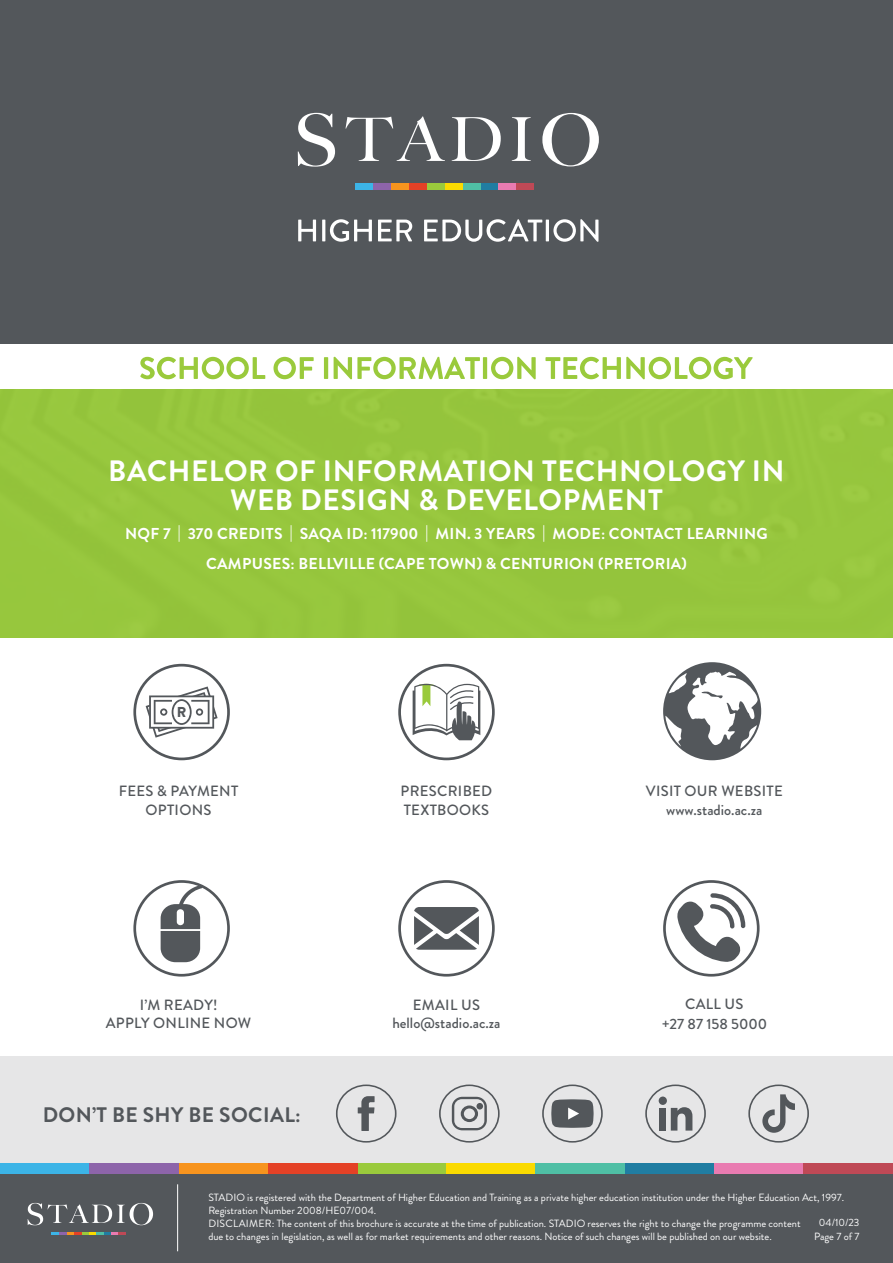
<style>
.page{position:relative;width:893px;height:1263px;background:#fff}
.page>*{position:absolute;margin:0;border:0;box-sizing:border-box;transform-origin:0 0}
.t1{font:700 29.4px/29.4px "Brandon Grotesque";letter-spacing:.02em;color:#fff;text-align:center}
.t2{font:700 21px/36px "Brandon Grotesque";letter-spacing:.02em;color:#fff;text-align:center}
.t3{font:700 21px "Brandon Grotesque";letter-spacing:.02em;color:#53575b}
.t4{font:700 15.75px/29.4px "Brandon Grotesque";letter-spacing:.02em;color:#fff;text-align:center}
.t5{font:500 14.85px/18.9px "Brandon Grotesque";letter-spacing:.02em;color:#53575b;text-align:center}
.t6{font:500 14.85px/20.2px "Brandon Grotesque";color:#53575b;text-align:center}
.t7{font:900 14.4px "Brandon Grotesque";color:#53575b}
.t8{font:10.5px/12.8px "Brandon Grotesque";color:#fff}
</style>
<div class="page">
<div style="left:0;top:1172px;width:893px;height:91px;background:#53575b"></div>
<hr style="left:177px;top:1184px;width:1px;height:67px;background:#fff">
<svg style="left:28px;top:1203px;width:125px;height:22px"></svg>
<svg style="left:52px;top:1232px;width:74px;height:3px"></svg>
<div style="left:357px;top:1163px;width:89px;height:11px;background:#9aca3c"></div>
<div style="left:179px;top:1163px;width:89px;height:11px;background:#f7941e"></div>
<div style="left:625px;top:1163px;width:89px;height:11px;background:#207da2"></div>
<div style="left:0;top:1163px;width:89px;height:11px;background:#3cb4e7"></div>
<div style="left:89px;top:1163px;width:90px;height:11px;background:#8d64aa"></div>
<div style="left:268px;top:1163px;width:89px;height:11px;background:#e44126"></div>
<div style="left:446px;top:1163px;width:90px;height:11px;background:#fada00"></div>
<div style="left:536px;top:1163px;width:89px;height:11px;background:#4fbfa5"></div>
<div style="left:714px;top:1163px;width:90px;height:11px;background:#e97bb1"></div>
<div style="left:804px;top:1163px;width:89px;height:11px;background:#bf4956"></div>
<div style="left:0;top:1056px;width:893px;height:107px;background:#e6e6e7"></div>
<svg style="left:336px;top:1084px;width:60px;height:58px"></svg>
<svg style="left:439px;top:1084px;width:61px;height:58px"></svg>
<svg style="left:161px;top:885px;width:42px;height:77px"></svg>
<div style="left:133px;top:880px;width:97px;height:96px;border:3px solid #53575b;border-radius:50%"></div>
<svg style="left:677px;top:893px;width:68px;height:69px"></svg>
<div style="left:663px;top:880px;width:97px;height:96px;border:3px solid #53575b;border-radius:50%"></div>
<svg style="left:414px;top:907px;width:65px;height:43px"></svg>
<div style="left:398px;top:880px;width:97px;height:96px;border:3px solid #53575b;border-radius:50%"></div>
<svg style="left:663px;top:662px;width:98px;height:98px"></svg>
<svg style="left:413px;top:684px;width:67px;height:56px"></svg>
<div style="left:398px;top:664px;width:97px;height:96px;border:3px solid #53575b;border-radius:50%"></div>
<div style="left:133px;top:664px;width:97px;height:96px;border:3px solid #53575b;border-radius:50%"></div>
<svg style="left:146px;top:686px;width:72px;height:52px"></svg>
<svg style="left:645px;top:1084px;width:61px;height:58px"></svg>
<svg style="left:542px;top:1084px;width:61px;height:58px"></svg>
<div style="left:0;top:345px;width:893px;height:293px;background:#9aca3c"></div>
<div style="left:0;top:0;width:893px;height:345px;background:#53575b"></div>
<div style="left:0;top:344px;width:893px;height:45px;background:#fff"></div>
<svg style="left:140px;top:357px;width:125px;height:22px"></svg>
<svg style="left:273px;top:357px;width:41px;height:22px"></svg>
<hr style="left:324px;top:357px;width:4px;height:22px;background:#9aca3c">
<svg style="left:334px;top:357px;width:146px;height:22px"></svg>
<hr style="left:483px;top:357px;width:4px;height:22px;background:#9aca3c">
<svg style="left:491px;top:357px;width:45px;height:22px"></svg>
<svg style="left:545px;top:357px;width:208px;height:22px"></svg>
<svg style="left:298px;top:113px;width:203px;height:71px"></svg>
<svg style="left:511px;top:117px;width:20px;height:44px"></svg>
<svg style="left:542px;top:113px;width:57px;height:54px"></svg>
<div style="left:427px;top:184px;width:18px;height:6px;background:#9aca3c"></div>
<div style="left:391px;top:184px;width:18px;height:6px;background:#f7941e"></div>
<div style="left:481px;top:184px;width:17px;height:6px;background:#207da2"></div>
<div style="left:355px;top:184px;width:18px;height:6px;background:#3cb4e7"></div>
<div style="left:373px;top:184px;width:18px;height:6px;background:#8d64aa"></div>
<div style="left:409px;top:184px;width:18px;height:6px;background:#e44126"></div>
<div style="left:445px;top:184px;width:18px;height:6px;background:#fada00"></div>
<div style="left:463px;top:184px;width:18px;height:6px;background:#4fbfa5"></div>
<div style="left:498px;top:184px;width:18px;height:6px;background:#e97bb1"></div>
<div style="left:516px;top:184px;width:18px;height:6px;background:#bf4956"></div>
<svg style="left:298px;top:220px;width:18px;height:21px"></svg>
<hr style="left:322px;top:220px;width:3px;height:21px;background:#fff">
<svg style="left:330px;top:219px;width:42px;height:23px"></svg>
<svg style="left:378px;top:220px;width:34px;height:21px"></svg>
<svg style="left:424px;top:219px;width:118px;height:23px"></svg>
<hr style="left:546px;top:220px;width:3px;height:21px;background:#fff">
<svg style="left:553px;top:219px;width:45px;height:23px"></svg>
<svg style="left:748px;top:1084px;width:61px;height:58px"></svg>
<h2 class="t2" style="left:174px;top:450px;width:546px">NQF 7 | 365 CREDITS | SAQA ID: 117900 | MIN. 3 YEARS<br>CAMPUSES: BELLVILLE</h2>
<h3 class="t4" style="left:162px;top:452px;width:574px">UNASSISTED ONLINE LEARNING | CREDITS: CERTIFICATE OF COMPLETION |<br>LANGUAGE: ENGLISH</h3>
<h1 class="t1" style="left:108px;top:456px;width:678px">BACHELOR OF INFORMATION TECHNOLOGY IN<br>WEB DESIGN &amp; DEVELOPMENT</h1>
<h3 class="t4" style="left:125px;top:520px;width:644px">NQF 7 | 370 CREDITS | SAQA ID: 117900 | MIN. 3 YEARS | MODE: CONTACT LEARNING<br>CAMPUSES: BELLVILLE (CAPE TOWN) &amp; CENTURION (PRETORIA)</h3>
<h3 class="t7" style="left:177px;top:701px;width:11px">R</h3>
<h3 class="t5" style="left:119px;top:782px;width:121px">FEES &amp; PAYMENT<br>OPTIONS</h3>
<h3 class="t5" style="left:401px;top:782px;width:93px;text-align:left">PRESCRIBED<br>TEXTBOOKS</h3>
<h3 class="t5" style="left:106px;top:995px;width:147px">I’M READY!<br>APPLY ONLINE NOW</h3>
<h3 class="t6" style="left:392px;top:995px;width:110px;line-height:18.9px">EMAIL US hello@stadio.ac.za</h3>
<h2 class="t3" style="left:43px;top:1100px;width:260px">DON’T BE SHY BE SOCIAL:</h2>
<h3 class="t5" style="left:646px;top:782px;width:138px">VISIT OUR WEBSITE www.stadio.ac.za</h3>
<h3 class="t6" style="left:662px;top:994px;width:107px">CALL US<br>+27 87 158 5000</h3>
<p class="t8" style="left:208px;top:1191px;width:637px">STADIO is registered with the Department of Higher Education and Training as a private higher education institution under the Higher Education Act, 1997.<br>Registration Number 2008/HE07/004.<br>DISCLAIMER: The content of this brochure is accurate at the time of publication. STADIO reserves the right to change the programme content<br>due to changes in legislation, as well as for market requirements and other reasons. Notice of such changes will be published on our website.</p>
<p class="t8" style="left:814px;top:1216px;width:47px;line-height:13.5px;text-align:center">04/10/23<br>Page 7 of 7</p>
</div>
